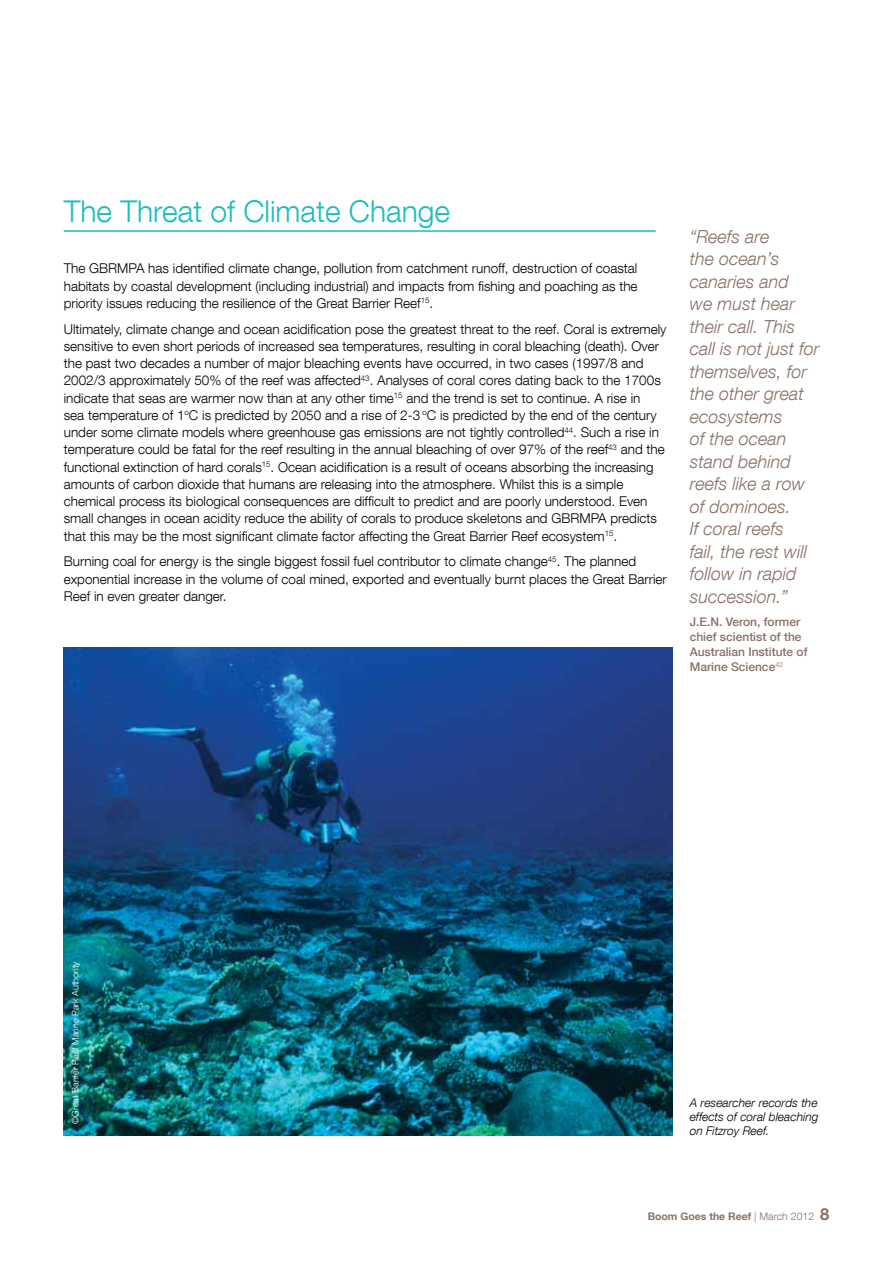
<style>
.page{position:relative;width:893px;height:1263px;background:#fff}
.page>*{position:absolute;margin:0;border:0;box-sizing:border-box;transform-origin:0 0}
.t1{font:300 30px "Helvetica Neue LT Com";color:#1abcc1}
.t2{font:italic 300 18px/22.5px "Helvetica Neue LT Com";color:#897167}
.t3{font:300 13.5px/17.2px "Helvetica Neue LT Com";color:#000}
.t4{font:500 12px/15px "Helvetica Neue LT Com";color:#897167}
.t5{font:italic 300 12px/14.4px "Helvetica Neue LT Com";color:#000;text-align:justify}
.t6{font:700 10.5px "Helvetica Neue LT Com";color:#897167}
.t7{font:300 9px "Helvetica Neue LT Com";color:#fff}
.s1{font-weight:300}
.s2{font-size:16.5px}
</style>
<div class="page">
<img style="left:64px;top:648px;width:609px;height:487px">
<hr style="left:64px;top:230px;width:592px;height:2px;background:#1abcc1">
<h1 class="t1" style="left:64px;top:193px;width:388px">The Threat of Climate Change</h1>
<p class="t3" style="left:64px;top:260px;width:575px;text-align:justify">The GBRMPA has identified climate change, pollution from catchment runoff, destruction of coastal habitats by coastal development (including industrial) and impacts from fishing and poaching as the priority issues reducing the resilience of the Great Barrier Reef<sup>15</sup>.</p>
<p class="t3" style="left:64px;top:320px;width:604px">Ultimately, climate change and ocean acidification pose the greatest threat to the reef. Coral is extremely sensitive to even short periods of increased sea temperatures, resulting in coral bleaching (death). Over the past two decades a number of major bleaching events have occurred, in two cases (1997/8 and 2002/3 approximately 50% of the reef was affected<sup>43</sup>. Analyses of coral cores dating back to the 1700s indicate that seas are warmer now than at any other time<sup>15</sup> and the trend is set to continue. A rise in<br>sea temperature of 1<sup>o</sup>C is predicted by 2050 and a rise of 2-3 <sup>o</sup>C is predicted by the end of the century under some climate models where greenhouse gas emissions are not tightly controlled<sup>44</sup>. Such a rise in temperature could be fatal for the reef resulting in the annual bleaching of over 97% of the reef<sup>43</sup> and the functional extinction of hard corals<sup>15</sup>. Ocean acidification is a result of oceans absorbing the increasing amounts of carbon dioxide that humans are releasing into the atmosphere. Whilst this is a simple chemical process its biological consequences are difficult to predict and are poorly understood. Even small changes in ocean acidity reduce the ability of corals to produce skeletons and GBRMPA predicts that this may be the most significant climate factor affecting the Great Barrier Reef ecosystem<sup>15</sup>.</p>
<p class="t3" style="left:64px;top:553px;width:604px">Burning coal for energy is the single biggest fossil fuel contributor to climate change<sup>45</sup>. The planned exponential increase in the volume of coal mined, exported and eventually burnt places the Great Barrier<br>Reef in even greater danger.</p>
<p class="t2" style="left:690px;top:225px;width:131px">“Reefs are<br>the ocean’s canaries and<br>we must hear their call. This call is not just for themselves, for the other great ecosystems<br>of the ocean stand behind reefs like a row of dominoes.<br>If coral reefs<br>fail, the rest will follow in rapid succession.”</p>
<p class="t4" style="left:690px;top:614px;width:119px">J.E.N. Veron, former chief scientist of the<br>Australian Institute of<br>Marine Science<sup>42</sup></p>
<p class="t7" style="left:70px;top:1124px;width:164px;rotate:-90deg">©Great Barrier Reef Marine Park Authority</p>
<p class="t5" style="left:690px;top:1095px;width:130px">A researcher records the effects of coral bleaching on Fitzroy Reef.</p>
<p class="t6" style="left:648px;top:1210px;width:183px">Boom Goes the Reef <span class="s1">| March 2012</span> <span class="s2">8</span></p>
</div>
